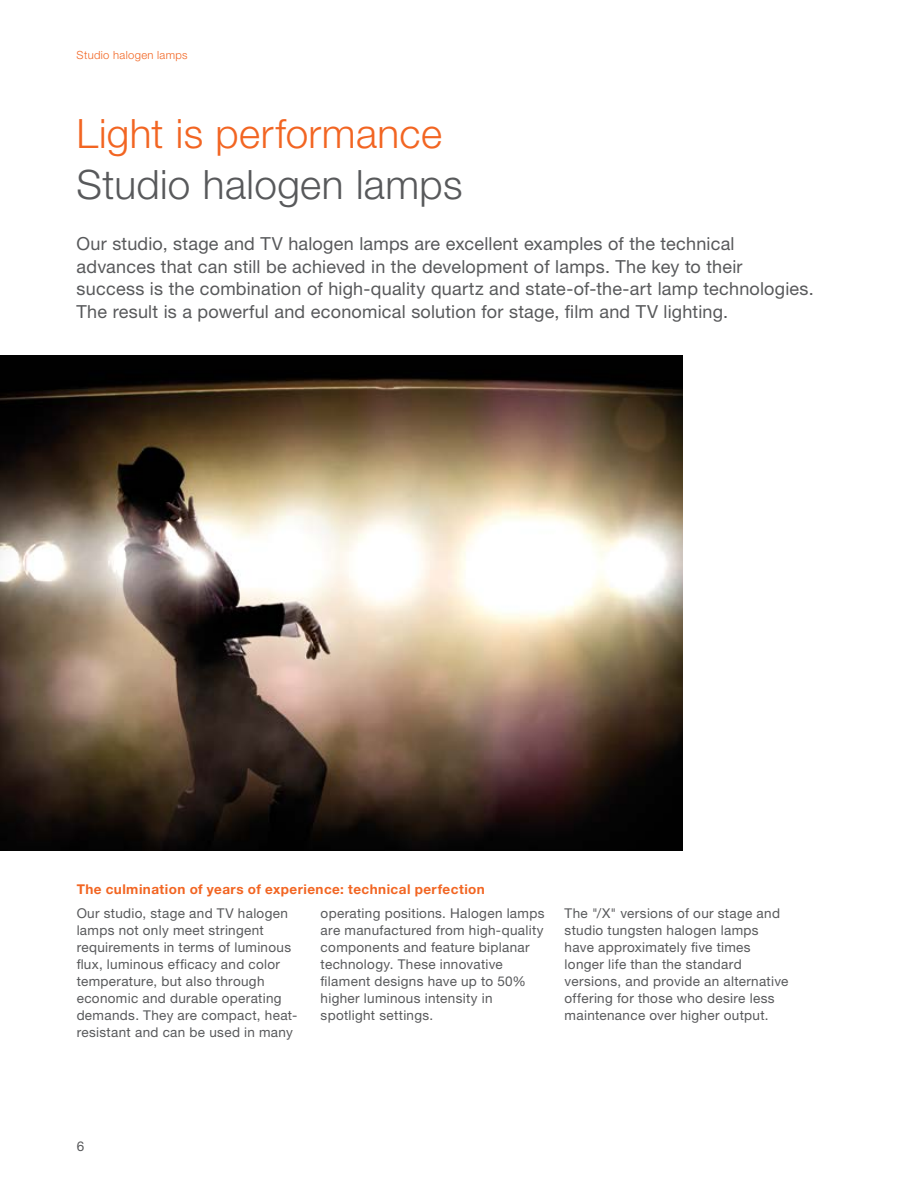
<style>
.page{position:relative;width:918px;height:1188px;background:#fff}
.page>*{position:absolute;margin:0;border:0;box-sizing:border-box;transform-origin:0 0}
.t1{font:300 40.5px "Helvetica Neue LT Pro";letter-spacing:.01em;color:#f26522}
.t2{font:300 40.5px "Helvetica Neue LT Pro";letter-spacing:.01em;color:#58595b}
.t3{font:18px/22.6px "Helvetica Neue LT Pro";letter-spacing:.01em;color:#58595b}
.t4{font:13.5px/17px "Helvetica Neue LT Pro";letter-spacing:.025em;color:#58595b}
.t5{font:700 13.5px "Helvetica Neue LT Pro";letter-spacing:.035em;color:#f26522}
.t6{font:300 11.25px "Helvetica Neue LT Pro";letter-spacing:.03em;color:#f26522}
</style>
<div class="page">
<img style="left:0;top:356px;width:682px;height:494px">
<p class="t6" style="left:77px;top:48px;width:113px">Studio halogen lamps</p>
<h1 class="t1" style="left:77px;top:109px;width:367px">Light is performance</h1>
<h1 class="t2" style="left:77px;top:160px;width:387px">Studio halogen lamps</h1>
<p class="t3" style="left:77px;top:232px;width:739px">Our studio, stage and TV halogen lamps are excellent examples of the technical advances that can still be achieved in the development of lamps. The key to their success is the combination of high-quality quartz and state-of-the-art lamp technologies.<br>The result is a powerful and economical solution for stage, film and TV lighting.</p>
<p class="t5" style="left:77px;top:881px;width:410px">The culmination of years of experience: technical perfection</p>
<p class="t4" style="left:77px;top:905px;width:222px">Our studio, stage and TV halogen lamps not only meet stringent requirements in terms of luminous flux, luminous efficacy and color temperature, but also through economic and durable operating demands. They are compact, heat&shy;resistant and can be used in many</p>
<p class="t4" style="left:321px;top:905px;width:225px">operating positions. Halogen lamps are manufactured from high-quality components and feature biplanar technology. These innovative filament designs have up to 50% higher luminous intensity in spotlight settings.</p>
<p class="t4" style="left:565px;top:905px;width:225px">The "/X" versions of our stage and studio tungsten halogen lamps have approximately five times longer life than the standard versions, and provide an alternative offering for those who desire less maintenance over higher output.</p>
<p class="t4" style="left:77px;top:1138px;width:9px">6</p>
</div>
